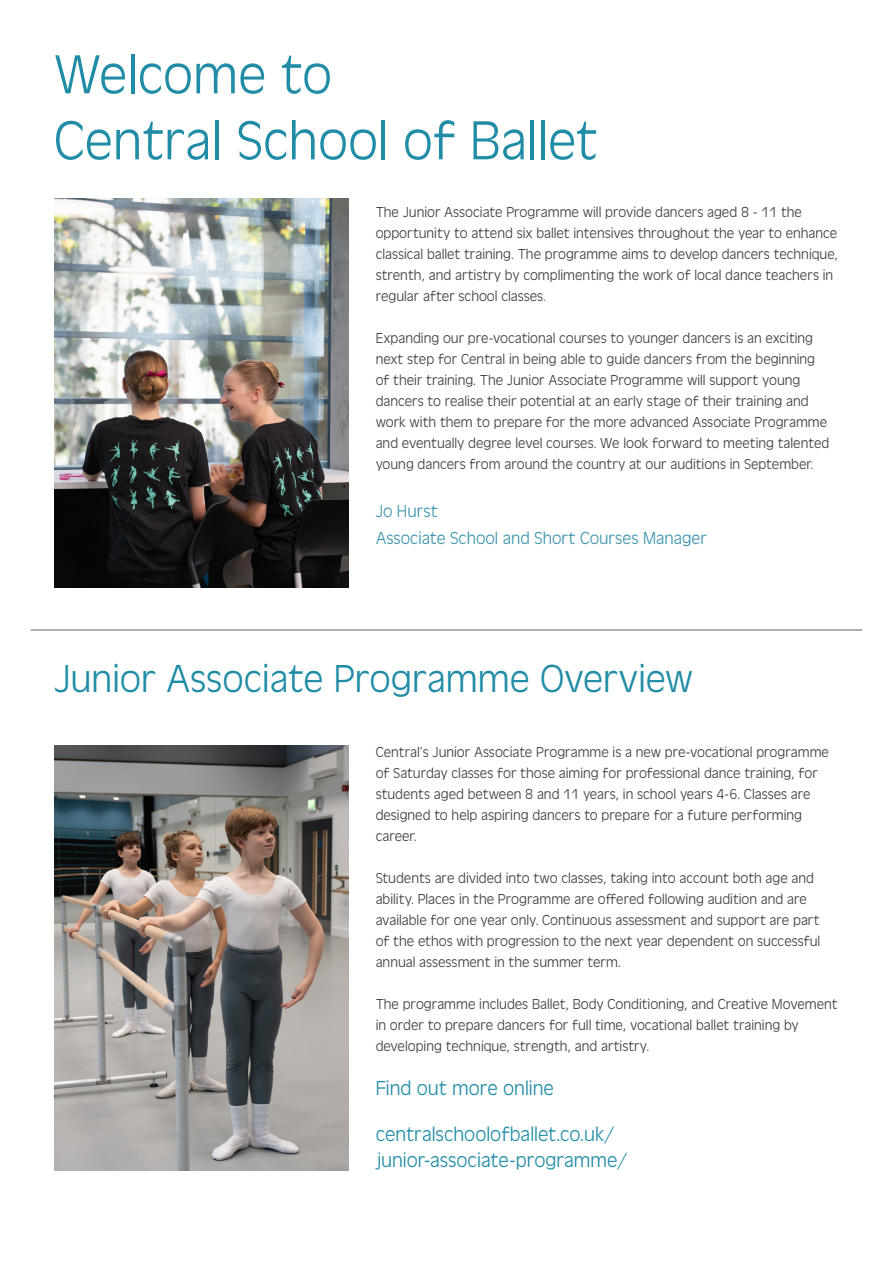
<style>
.page{position:relative;width:893px;height:1263px;background:#fff}
.page>*{position:absolute;margin:0;border:0;box-sizing:border-box;transform-origin:0 0}
.Page_title{font:300 57px "Antique Oli";color:#208ca5}
.Page_title-2{font:300 40.5px "Antique Oli";color:#208ca5}
.t1{font:300 21px/25.2px "Antique Oli";color:#208ca5}
.Body_copy{font:300 18px "Antique Oli";color:#3b94ac}
.Body_copy-2{font:300 15px/21px "Antique Oli";color:#3e3e3f}
</style>
<div class="page">
<hr style="left:31px;top:629px;width:831px;height:2px;background:#939598">
<img style="left:54px;top:199px;width:294px;height:389px">
<img style="left:54px;top:745px;width:294px;height:425px">
<p class="Page_title" style="left:54px;top:44px;width:280px">Welcome to</p>
<p class="Page_title" style="left:54px;top:110px;width:545px">Central School of Ballet</p>
<p class="Body_copy-2" style="left:376px;top:202px;width:464px">The Junior Associate Programme will provide dancers aged 8 - 11 the opportunity to attend six ballet intensives throughout the year to enhance classical ballet training. The programme aims to develop dancers technique, strenth, and artistry by complimenting the work of local dance teachers in regular after school classes.</p>
<p class="Body_copy-2" style="left:376px;top:328px;width:455px">Expanding our pre-vocational courses to younger dancers is an exciting next step for Central in being able to guide dancers from the beginning of their training. The Junior Associate Programme will support young dancers to realise their potential at an early stage of their training and work with them to prepare for the more advanced Associate Programme and eventually degree level courses. We look forward to meeting talented young dancers from around the country at our auditions in September.</p>
<p class="Body_copy" style="left:376px;top:501px;width:64px">Jo Hurst</p>
<p class="Body_copy" style="left:376px;top:528px;width:333px">Associate School and Short Courses Manager</p>
<p class="Page_title-2" style="left:54px;top:658px;width:641px">Junior Associate Programme Overview</p>
<p class="Body_copy-2" style="left:376px;top:742px;width:455px">Central’s Junior Associate Programme is a new pre-vocational programme of Saturday classes for those aiming for professional dance training, for students aged between 8 and 11 years, in school years 4-6. Classes are designed to help aspiring dancers to prepare for a future performing career.</p>
<p class="Body_copy-2" style="left:376px;top:868px;width:446px">Students are divided into two classes, taking into account both age and ability. Places in the Programme are offered following audition and are available for one year only. Continuous assessment and support are part of the ethos with progression to the next year dependent on successful annual assessment in the summer term.</p>
<p class="Body_copy-2" style="left:376px;top:994px;width:464px">The programme includes Ballet, Body Conditioning, and Creative Movement in order to prepare dancers for full time, vocational ballet training by developing technique, strength, and artistry.</p>
<p class="t1" style="left:376px;top:1076px;width:180px">Find out more online</p>
<p class="t1" style="left:376px;top:1122px;width:254px">centralschoolofballet.co.uk/ junior-associate-programme/</p>
</div>
